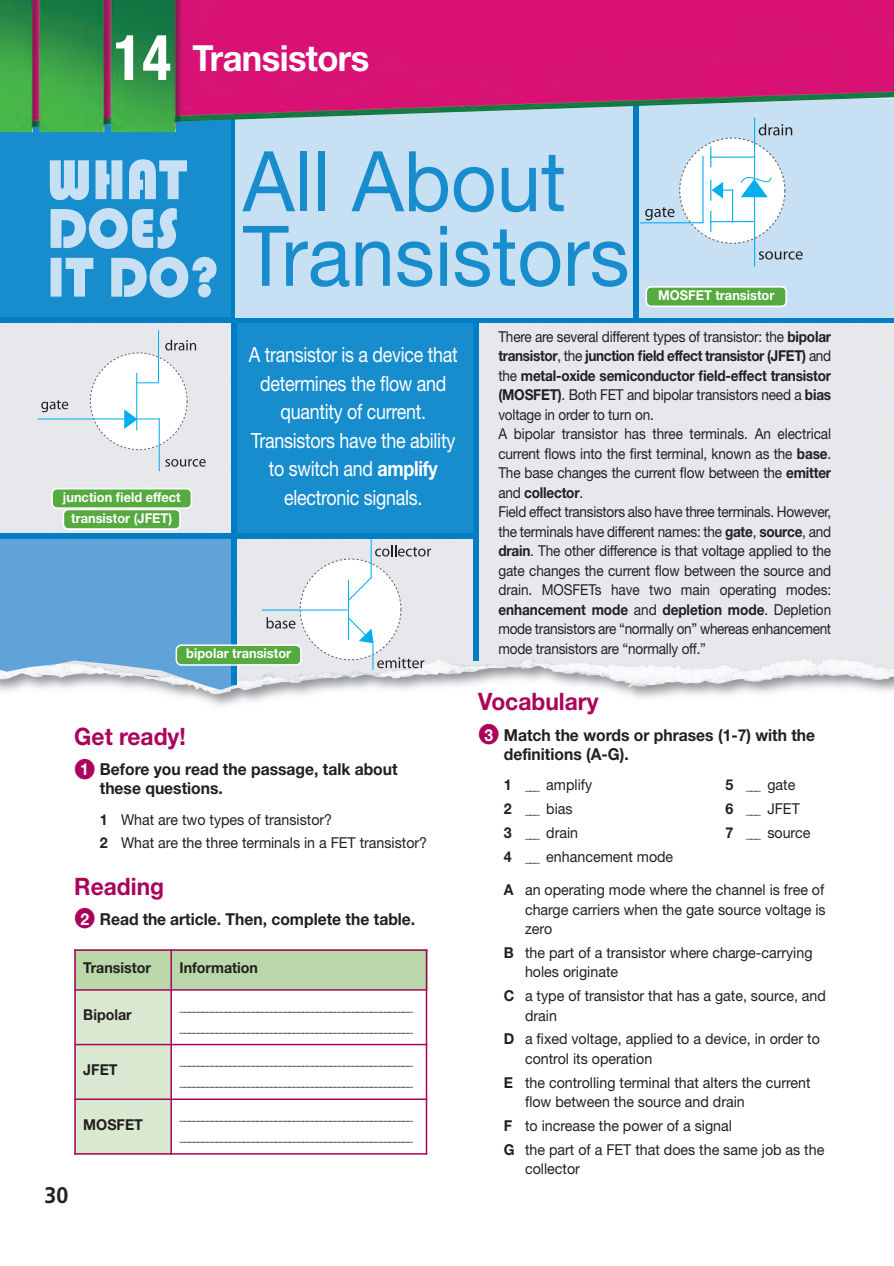
<style>
.page{position:relative;width:894px;height:1266px;background:#fff}
.page>*{position:absolute;margin:0;border:0;box-sizing:border-box;transform-origin:0 0}
.t1{font:83.85px/74.6px "Helvetica Neue LT Std";color:#178dce;scale:.95 1}
.t2{font:700 36px "Helvetica Neue LT Std";letter-spacing:-.02em;color:#fff;scale:.96 1}
.t3{font:700 24px "Helvetica Neue LT Std";color:#ab035b;scale:.95 1}
.t4{font:700 22.5px "PF Catalog";color:#231f20;scale:.95 1}
.t5{font:21px/28.5px "Helvetica Neue LT Std";letter-spacing:-.015em;color:#fff;text-align:center;scale:.85 1}
.t6{font:700 16.5px/19.5px "Helvetica Neue LT Std";color:#231f20;scale:.95 1}
.t7{font:15px/19.5px "Helvetica Neue LT Std";letter-spacing:-.005em;color:#231f20;scale:.91 1}
.t8{font:15px/19.5px "Helvetica Neue LT Std";letter-spacing:-.005em;color:#231f20;scale:.95 1}
.t9{font:700 15px "Helvetica Neue LT Std";color:#231f20;scale:.95 1}
.t10{font:700 13.5px/20.9px "Helvetica Neue LT Std";color:#fff;text-align:center;scale:.95 1}
.t11{font:12px/21px "Helvetica Neue LT Std";color:#231f20;scale:.95 1}
.s1{font-stretch:condensed;font-size:63px}
.s2{font-weight:700}
.s3{color:#ab035b}
.s4{color:#fff}
.s5{font-size:12px}
</style>
<div class="page">
<img style="left:0;top:323px;width:894px;height:372px">
<div style="left:0;top:99px;width:235px;height:219px;background:#178dce"></div>
<div style="left:234px;top:320px;width:244px;height:219px;background:#178dce"></div>
<div style="left:0;top:318px;width:894px;height:5px;background:#007ec5"></div>
<div style="left:0;top:534px;width:477px;height:5px;background:#007ec5"></div>
<div style="left:231px;top:109px;width:5px;height:576px;background:#007ec5"></div>
<div style="left:473px;top:109px;width:5px;height:552px;background:#007ec5"></div>
<div style="left:235px;top:99px;width:659px;height:219px;background:#c7e0f3"></div>
<div style="left:74px;top:949px;width:97px;height:41px;background:#b9d7a8"></div>
<div style="left:171px;top:949px;width:256px;height:41px;background:#b9d7a8"></div>
<div style="left:74px;top:990px;width:97px;height:54px;background:#d9e9d1"></div>
<div style="left:74px;top:1044px;width:97px;height:55px;background:#d9e9d1"></div>
<div style="left:74px;top:1099px;width:97px;height:55px;background:#d9e9d1"></div>
<hr style="left:74px;top:949px;width:2px;height:205px;background:#ab035b">
<hr style="left:170px;top:949px;width:2px;height:205px;background:#ab035b">
<hr style="left:426px;top:949px;width:1px;height:205px;background:#ab035b">
<hr style="left:74px;top:949px;width:353px;height:2px;background:#ab035b">
<hr style="left:74px;top:989px;width:353px;height:2px;background:#ab035b">
<hr style="left:74px;top:1044px;width:353px;height:1px;background:#ab035b">
<hr style="left:74px;top:1098px;width:353px;height:2px;background:#ab035b">
<hr style="left:74px;top:1153px;width:353px;height:1px;background:#ab035b">
<div style="left:90px;top:353px;width:97px;height:97px;background:#fff;border-radius:50%"></div>
<hr style="left:158px;top:331px;width:1px;height:51px;background:#00aeef">
<hr style="left:159px;top:419px;width:1px;height:52px;background:#00aeef">
<svg style="left:137px;top:382px;width:21px;height:1px"></svg>
<hr style="left:38px;top:418px;width:98px;height:1px;background:#00aeef">
<hr style="left:136px;top:373px;width:1px;height:57px;background:#00aeef">
<svg style="left:41px;top:400px;width:27px;height:12px"></svg>
<svg style="left:165px;top:340px;width:31px;height:10px"></svg>
<svg style="left:165px;top:459px;width:41px;height:8px"></svg>
<svg style="left:124px;top:409px;width:36px;height:20px"></svg>
<div style="left:680px;top:138px;width:105px;height:105px;background:#fff;border-radius:50%"></div>
<hr style="left:754px;top:193px;width:1px;height:73px;background:#00aeef">
<hr style="left:732px;top:190px;width:1px;height:32px;background:#00aeef">
<hr style="left:754px;top:118px;width:1px;height:61px;background:#00aeef">
<hr style="left:711px;top:157px;width:44px;height:1px;background:#00aeef">
<hr style="left:640px;top:222px;width:63px;height:1px;background:#00aeef">
<hr style="left:702px;top:156px;width:2px;height:67px;background:#00aeef">
<svg style="left:710px;top:147px;width:1px;height:20px"></svg>
<svg style="left:710px;top:180px;width:23px;height:20px"></svg>
<hr style="left:711px;top:221px;width:44px;height:1px;background:#00aeef">
<svg style="left:710px;top:211px;width:1px;height:20px"></svg>
<svg style="left:645px;top:207px;width:29px;height:13px"></svg>
<svg style="left:759px;top:132px;width:33px;height:3px"></svg>
<svg style="left:759px;top:251px;width:44px;height:9px"></svg>
<svg style="left:740px;top:168px;width:32px;height:29px"></svg>
<div style="left:300px;top:559px;width:101px;height:101px;background:#fff;border-radius:50%"></div>
<hr style="left:371px;top:540px;width:1px;height:38px;background:#00aeef">
<hr style="left:263px;top:609px;width:84px;height:2px;background:#00aeef">
<hr style="left:348px;top:580px;width:1px;height:59px;background:#00aeef">
<svg style="left:375px;top:545px;width:56px;height:11px"></svg>
<svg style="left:347px;top:617px;width:77px;height:53px"></svg>
<svg style="left:347px;top:576px;width:25px;height:26px"></svg>
<svg style="left:51px;top:488px;width:141px;height:42px;background:#7cbc6c"></svg>
<svg style="left:0;top:539px;width:302px;height:151px;background:#83b5d4"></svg>
<svg style="left:51px;top:257px;width:166px;height:41px"></svg>
<svg style="left:51px;top:208px;width:126px;height:41px"></svg>
<svg style="left:50px;top:159px;width:137px;height:41px"></svg>
<div style="left:633px;top:44px;width:5px;height:274px;background:#007ec5"></div>
<img style="left:0;top:0;width:894px;height:132px">
<svg style="left:646px;top:286px;width:141px;height:21px;background:#71b860"></svg>
<svg style="left:0;top:0;width:3px;height:4px"></svg>
<h2 class="t2" style="left:114px;top:45px;width:268px"><span class="s1">14</span> Transistors</h2>
<h1 class="t1" style="left:243px;top:152px;width:408px">All About<br>Transistors</h1>
<p class="t10" style="left:658px;top:286px;width:124px">MOSFET transistor</p>
<p class="t10" style="left:63px;top:488px;width:125px">junction field effect transistor (JFET)</p>
<h3 class="t5" style="left:249px;top:343px;width:247px">A transistor is a device that determines the flow and quantity of current.<br>Transistors have the ability to switch and <span class="s2">amplify </span>electronic signals.</h3>
<p class="t10" style="left:186px;top:644px;width:112px">bipolar transistor</p>
<h3 class="t3" style="left:74px;top:728px;width:119px">Get ready!</h3>
<p class="t6" style="left:100px;top:761px;width:315px;text-indent:-26px"><span class="s3">●</span><span class="s4">1</span> Before you read the passage, talk about these questions.</p>
<p class="t8" style="left:100px;top:809px;width:346px;line-height:23.7px"><span class="s2">1</span> What are two types of transistor?<br><span class="s2">2</span> What are the three terminals in a FET transistor?</p>
<h3 class="t3" style="left:74px;top:877px;width:96px">Reading</h3>
<p class="t6" style="left:74px;top:910px;width:360px"><span class="s3">●</span><span class="s4">2</span> Read the article. Then, complete the table.</p>
<p class="t9" style="left:83px;top:962px;width:73px">Transistor</p>
<p class="t9" style="left:179px;top:962px;width:84px">Information</p>
<p class="t9" style="left:83px;top:1010px;width:53px">Bipolar</p>
<p class="t11" style="left:179px;top:997px;width:247px">___________________________________________________ ___________________________________________________</p>
<p class="t9" style="left:83px;top:1064px;width:38px">JFET</p>
<p class="t11" style="left:179px;top:1052px;width:247px">___________________________________________________ ___________________________________________________</p>
<p class="t9" style="left:83px;top:1119px;width:64px">MOSFET</p>
<p class="t11" style="left:179px;top:1106px;width:247px">___________________________________________________ ___________________________________________________</p>
<h3 class="t4" style="left:45px;top:1181px;width:27px">30</h3>
<p class="t7" style="left:498px;top:328px;width:367px">There are several different types of transistor: the <span class="s2">bipolar transistor</span>, the <span class="s2">junction field effect transistor (JFET)</span> and the <span class="s2">metal-oxide semiconductor field-effect transistor (MOSFET)</span>. Both FET and bipolar transistors need a <span class="s2">bias </span>voltage in order to turn on.<br>A bipolar transistor has three terminals. An electrical current flows into the first terminal, known as the <span class="s2">base</span>.<br>The base changes the current flow between the <span class="s2">emitter </span>and <span class="s2">collector</span>.<br>Field effect transistors also have three terminals. However, the terminals have different names: the <span class="s2">gate</span>, <span class="s2">source</span>, and <span class="s2">drain</span>. The other difference is that voltage applied to the gate changes the current flow between the source and drain. MOSFETs have two main operating modes: <span class="s2">enhancement mode</span> and <span class="s2">depletion mode</span>. Depletion mode transistors are “normally on” whereas enhancement mode transistors are “normally off.”</p>
<h3 class="t3" style="left:478px;top:693px;width:128px">Vocabulary</h3>
<p class="t6" style="left:504px;top:726px;width:329px;text-indent:-26px"><span class="s3">●</span><span class="s4">3</span> Match the words or phrases (1-7) with the definitions (A-G).</p>
<p class="t8" style="left:504px;top:777px;width:95px"><span class="s2">1</span> <span class="s5">___</span> amplify</p>
<p class="t8" style="left:725px;top:777px;width:75px"><span class="s2">5</span> <span class="s5">___</span> gate</p>
<p class="t8" style="left:504px;top:800px;width:74px"><span class="s2">2</span> <span class="s5">___</span> bias</p>
<p class="t8" style="left:725px;top:800px;width:80px"><span class="s2">6</span> <span class="s5">___</span> JFET</p>
<p class="t8" style="left:504px;top:824px;width:80px"><span class="s2">3</span> <span class="s5">___</span> drain</p>
<p class="t8" style="left:725px;top:824px;width:91px"><span class="s2">7</span> <span class="s5">___</span> source</p>
<p class="t8" style="left:504px;top:848px;width:180px"><span class="s2">4</span> <span class="s5">___</span> enhancement mode</p>
<p class="t8" style="left:525px;top:881px;width:318px;text-align:justify;text-indent:-21px"><span class="s2">A</span> an operating mode where the channel is free of charge carriers when the gate source voltage is zero</p>
<p class="t8" style="left:525px;top:944px;width:304px;text-indent:-21px"><span class="s2">B</span> the part of a transistor where charge-carrying holes originate</p>
<p class="t8" style="left:525px;top:987px;width:318px;text-indent:-21px"><span class="s2">C</span> a type of transistor that has a gate, source, and drain</p>
<p class="t8" style="left:525px;top:1031px;width:312px;text-indent:-21px"><span class="s2">D</span> a fixed voltage, applied to a device, in order to control its operation</p>
<p class="t8" style="left:525px;top:1074px;width:302px;text-indent:-21px"><span class="s2">E</span> the controlling terminal that alters the current flow between the source and drain</p>
<p class="t8" style="left:504px;top:1115px;width:339px;line-height:23.7px"><span class="s2">F</span> to increase the power of a signal<br><span class="s2">G</span> the part of a FET that does the same job as the</p>
<p class="t8" style="left:525px;top:1160px;width:59px">collector</p>
</div>
